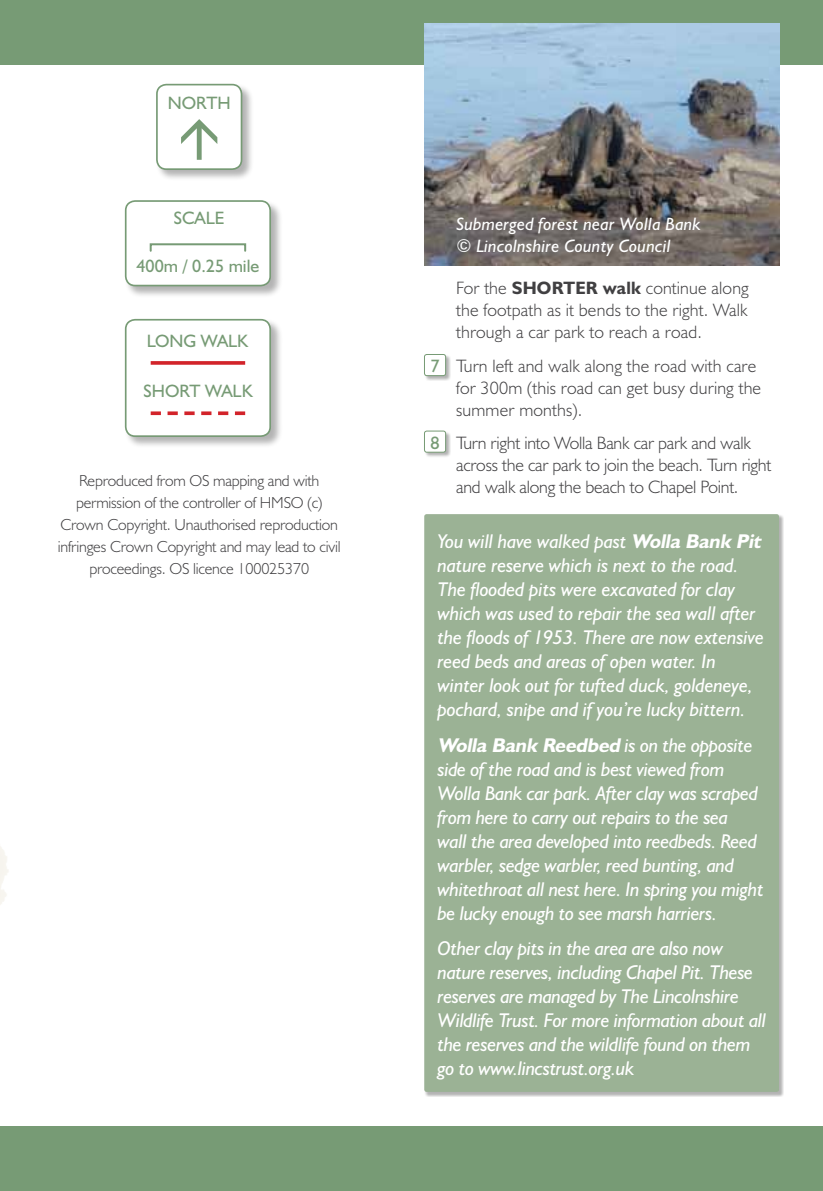
<style>
.page{position:relative;width:823px;height:1191px;background:#fff}
.page>*{position:absolute;margin:0;border:0;box-sizing:border-box;transform-origin:0 0}
.t1{font:italic 20px/24px "Humanist 521 BT";letter-spacing:-.02em;color:#fff}
.t2{font:300 18px/22px "Humanist 521 BT";letter-spacing:.01em;color:#414042;text-align:justify}
.t3{font:300 18px/22px "Humanist 521 BT";letter-spacing:-.01em;color:#414042}
.t4{font:italic 18px/22px "Humanist 521 BT";letter-spacing:.01em;color:#fff}
.t5{font:18px "Humanist 521 BT";color:#779b75}
.t6{font:300 16px/22px "Humanist 521 BT";letter-spacing:-.01em;color:#414042;text-align:center}
.s1{font-weight:700}
</style>
<div class="page">
<div style="left:0;top:1126px;width:822px;height:65px;background:#779b75"></div>
<div style="left:155px;top:83px;width:99px;height:99px;background:#000;opacity:.3"></div>
<div style="left:157px;top:85px;width:84px;height:84px;background:#fff;border-radius:9px"></div>
<div style="left:156px;top:84px;width:86px;height:86px;border:2px solid #779b75;border-radius:9px"></div>
<svg style="left:181px;top:119px;width:36px;height:41px"></svg>
<div style="left:424px;top:514px;width:359px;height:583px;background:#000;opacity:.3"></div>
<div style="left:424px;top:514px;width:354px;height:577px;background:#9bb295;border-radius:2px"></div>
<div style="left:424px;top:354px;width:27px;height:27px;background:#000;opacity:.3"></div>
<div style="left:424px;top:354px;width:21px;height:21px;background:#fff;border-radius:2px"></div>
<div style="left:424px;top:354px;width:21px;height:22px;border:1px solid #779b75;border-radius:2px"></div>
<div style="left:424px;top:431px;width:27px;height:26px;background:#000;opacity:.3"></div>
<div style="left:424px;top:431px;width:21px;height:21px;background:#fff;border-radius:2px"></div>
<div style="left:424px;top:431px;width:21px;height:21px;border:1px solid #779b75;border-radius:2px"></div>
<div style="left:124px;top:200px;width:159px;height:98px;background:#000;opacity:.3"></div>
<div style="left:126px;top:201px;width:144px;height:84px;background:#fff;border-radius:9px"></div>
<div style="left:125px;top:200px;width:146px;height:86px;border:2px solid #779b75;border-radius:9px"></div>
<div style="left:124px;top:318px;width:159px;height:131px;background:#000;opacity:.3"></div>
<div style="left:126px;top:320px;width:144px;height:116px;background:#fff;border-radius:9px"></div>
<div style="left:125px;top:319px;width:146px;height:118px;border:2px solid #779b75;border-radius:9px"></div>
<div style="left:150px;top:243px;width:96px;height:9px;border:2px solid #779b75"></div>
<svg style="left:151px;top:361px;width:94px;height:4px"></svg>
<svg style="left:151px;top:411px;width:94px;height:4px"></svg>
<div style="left:0;top:1px;width:822px;height:63px;background:#779b75"></div>
<img style="left:424px;top:24px;width:354px;height:241px">
<p class="t5" style="left:168px;top:92px;width:64px">NORTH</p>
<p class="t5" style="left:174px;top:207px;width:52px">SCALE</p>
<p class="t5" style="left:136px;top:255px;width:124px">400m / 0.25 mile</p>
<p class="t5" style="left:147px;top:330px;width:103px">LONG WALK</p>
<p class="t5" style="left:143px;top:380px;width:111px">SHORT WALK</p>
<p class="t6" style="left:58px;top:469px;width:284px">Reproduced from OS mapping and with permission of the controller of HMSO (c)<br>Crown Copyright. Unauthorised reproduction infringes Crown Copyright and may lead to civil proceedings. OS licence 100025370</p>
<p class="t5" style="left:430px;top:355px;width:11px">7</p>
<p class="t5" style="left:430px;top:431px;width:11px">8</p>
<p class="t4" style="left:456px;top:212px;width:246px">Submerged forest near Wolla Bank © Lincolnshire County Council</p>
<p class="t2" style="left:456px;top:277px;width:294px">For the <span class="s1">SHORTER walk</span> continue along the footpath as it bends to the right. Walk through a car park to reach a road.</p>
<p class="t2" style="left:456px;top:354px;width:306px;text-align:left">Turn left and walk along the road with care for 300m (this road can get busy during the summer months).</p>
<p class="t3" style="left:456px;top:431px;width:316px">Turn right into Wolla Bank car park and walk across the car park to join the beach. Turn right and walk along the beach to Chapel Point.</p>
<p class="t1" style="left:437px;top:529px;width:329px">You will have walked past <span class="s1">Wolla Bank Pit </span>nature reserve which is next to the road.<br>The flooded pits were excavated for clay which was used to repair the sea wall after the floods of 1953. There are now extensive reed beds and areas of open water. In winter look out for tufted duck, goldeneye, pochard, snipe and if you’re lucky bittern.</p>
<p class="t1" style="left:437px;top:732px;width:327px"><span class="s1">Wolla Bank Reedbed</span> is o n th e opp o s i t e side of the road and is best viewed from Wolla Bank car park. After clay was scraped from here to carry out repairs to the sea<br>wall the area developed into reedbeds. Reed warbler, sedge warbler, reed bunting, and whitethroat all nest here. In spring you might be lucky enough to see marsh harriers.</p>
<p class="t1" style="left:437px;top:935px;width:330px">Other clay pits in the area are also now nature reserves, including Chapel Pit. These reserves are managed by The Lincolnshire Wildlife Trust. For more information about all the reserves and the wildlife found on them go to www.lincstrust.org.uk</p>
</div>
